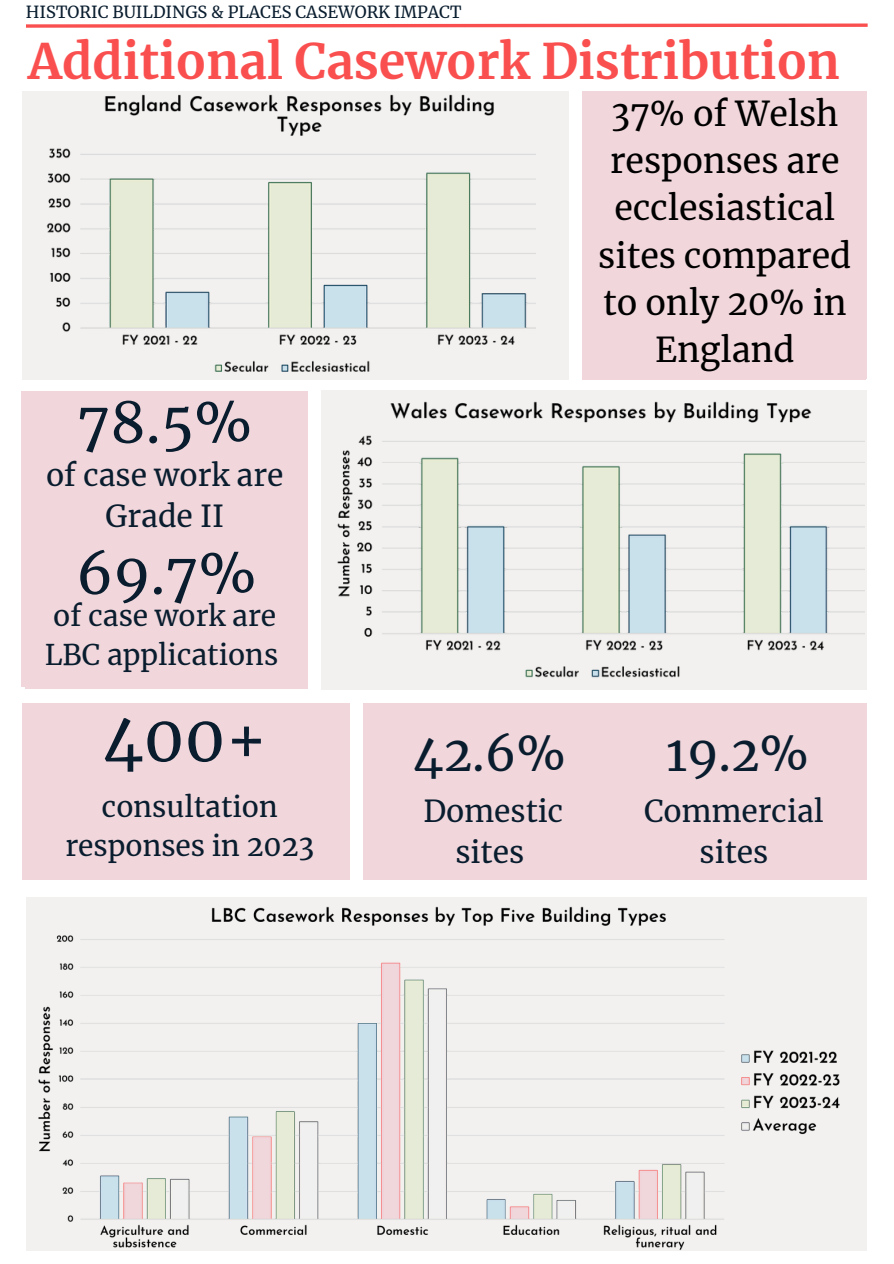
<style>
.page{position:relative;width:894px;height:1264px;background:#fff}
.page>*{position:absolute;margin:0;border:0;box-sizing:border-box;transform-origin:0 0}
.t1{font:63.75px "Merriweather";color:#091d2e}
.t2{font:56.1px "Merriweather";color:#091d2e}
.t3{font:700 48.3px "Merriweather";color:#fa4f4f}
.t4{font:47.7px "Merriweather";color:#091d2e}
.t5{font:33.9px/47.2px "Merriweather";color:#000;text-align:center}
.t6{font:30px/41.7px "Merriweather";color:#091d2e;text-align:center}
.t7{font:28.2px/39.2px "Merriweather";color:#091d2e;text-align:center}
.t8{font:16.5px "Merriweather";color:#091d2e}
</style>
<div class="page">
<div style="left:22px;top:91px;width:546px;height:289px;background:#f2f1f0"></div>
<div style="left:26px;top:392px;width:281px;height:296px;background:#f1d7dc"></div>
<div style="left:22px;top:391px;width:273px;height:295px;background:#f1d7dc"></div>
<div style="left:321px;top:390px;width:545px;height:299px;background:#f2f1f0"></div>
<div style="left:22px;top:703px;width:843px;height:176px;background:#f1d7dc"></div>
<svg style="left:26px;top:23px;width:842px;height:5px"></svg>
<div style="left:26px;top:897px;width:840px;height:353px;background:#f2f1f0"></div>
<div style="left:582px;top:91px;width:283px;height:288px;background:#f1d7dc"></div>
<img style="left:333px;top:401px;width:531px;height:289px">
<img style="left:46px;top:94px;width:489px;height:278px">
<img style="left:37px;top:906px;width:813px;height:345px">
<div style="left:350px;top:700px;width:12px;height:192px;background:#fff"></div>
<h5 class="t8" style="left:26px;top:2px;width:437px">HISTORIC BUILDINGS &amp; PLACES CASEWORK IMPACT</h5>
<h2 class="t3" style="left:28px;top:32px;width:813px">Additional Casework Distribution</h2>
<h6 class="t2" style="left:77px;top:387px;width:177px">78.5%</h6>
<h2 class="t6" style="left:46px;top:454px;width:239px">of case work are<br>Grade II</h2>
<h6 class="t2" style="left:76px;top:539px;width:182px">69.7%</h6>
<p class="t7" style="left:45px;top:596px;width:235px">of case work are<br>LBC applications</p>
<h6 class="t1" style="left:102px;top:698px;width:166px">400+</h6>
<h4 class="t7" style="left:65px;top:787px;width:250px">consultation responses in 2023</h4>
<h1 class="t5" style="left:598px;top:90px;width:254px">37% of Welsh responses are ecclesiastical sites compared to only 20% in<br>England</h1>
<h6 class="t4" style="left:413px;top:724px;width:154px">42.6%</h6>
<h4 class="t6" style="left:423px;top:790px;width:141px">Domestic sites</h4>
<h6 class="t4" style="left:665px;top:724px;width:144px">19.2%</h6>
<p class="t6" style="left:643px;top:790px;width:181px">Commercial sites</p>
</div>
